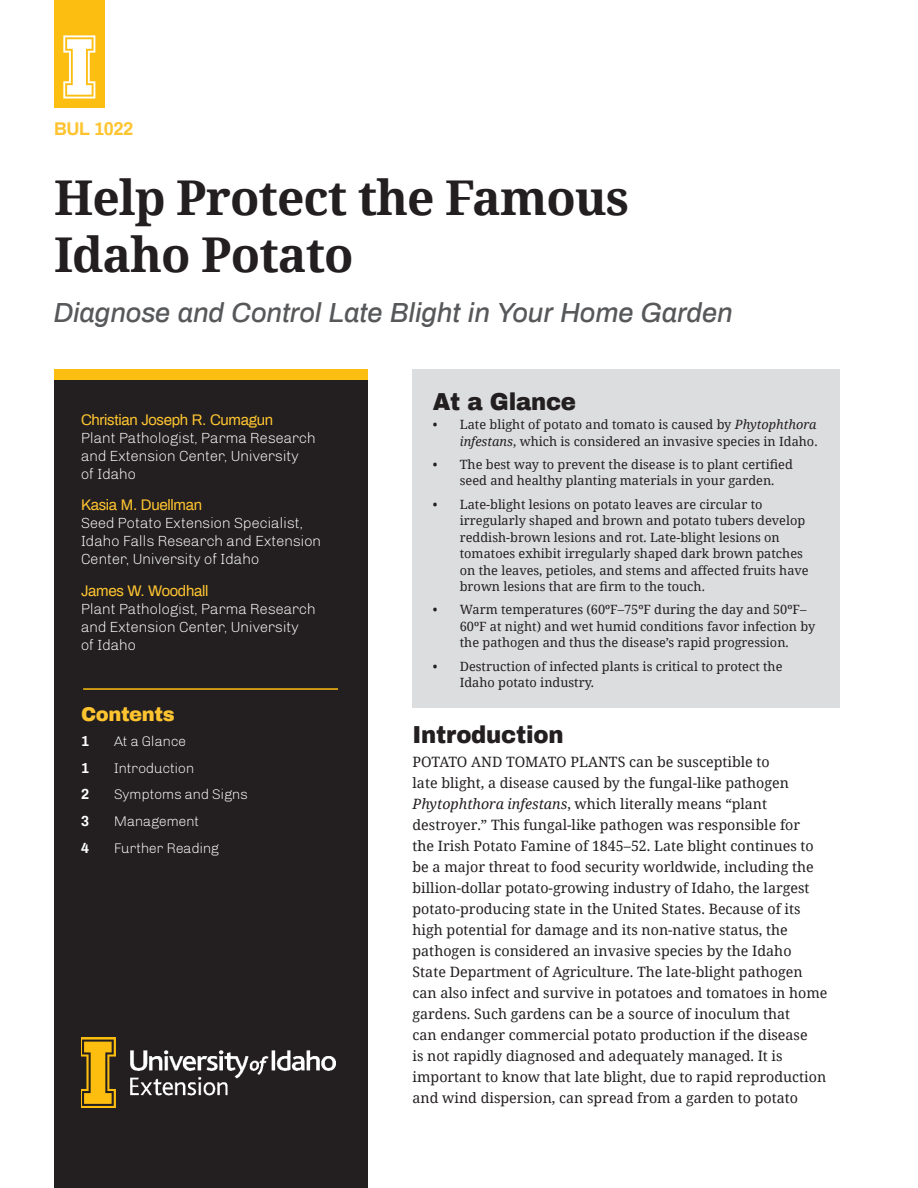
<style>
.page{position:relative;width:918px;height:1188px;background:#fff}
.page>*{position:absolute;margin:0;border:0;box-sizing:border-box;transform-origin:0 0}
.t1{font:700 48px/57.6px "Noto Serif";letter-spacing:-.02em;color:#231f20}
.t2{font:italic 500 27px "Archivo";color:#57585a}
.t3{font:900 24px "Archivo";letter-spacing:-.01em;color:#231f20;scale:.95 1}
.t4{font:900 19.5px "Archivo";letter-spacing:-.02em;color:#fec430}
.t5{font:700 18px "Archivo";letter-spacing:-.02em;color:#fec430}
.t6{font:300 15px/18px "Chivo";letter-spacing:-.02em;color:#fff}
.t7{font:15px "Archivo";letter-spacing:-.02em;color:#fec430}
.t8{font:14.25px/21px "Noto Serif";color:#231f20}
.t9{font:300 14.25px "Chivo";letter-spacing:-.02em;color:#fff}
.t10{font:700 14.25px "Archivo";color:#fff}
.t11{font:12.75px/16.5px "Noto Serif";color:#231f20}
.s1{font-style:italic}
</style>
<div class="page">
<div style="left:54px;top:380px;width:313px;height:808px;background:#231f20"></div>
<div style="left:54px;top:369px;width:313px;height:11px;background:#fdbe12"></div>
<img style="left:81px;top:1038px;width:255px;height:69px">
<div style="left:54px;top:0;width:51px;height:108px;background:#fdbe12"></div>
<svg style="left:63px;top:35px;width:32px;height:64px"></svg>
<hr style="left:83px;top:688px;width:255px;height:2px;background:#fdbe12">
<div style="left:413px;top:369px;width:427px;height:338px;background:#dcdddf"></div>
<p class="t5" style="left:54px;top:116px;width:81px">BUL 1022</p>
<h1 class="t1" style="left:54px;top:167px;width:577px">Help Protect the Famous<br>Idaho Potato</h1>
<h2 class="t2" style="left:54px;top:294px;width:680px">Diagnose and Control Late Blight in Your Home Garden</h2>
<p class="t7" style="left:81px;top:409px;width:194px">Christian Joseph R. Cumagun</p>
<p class="t6" style="left:81px;top:429px;width:237px">Plant Pathologist, Parma Research and Extension Center, University of Idaho</p>
<p class="t7" style="left:81px;top:495px;width:123px">Kasia M. Duellman</p>
<p class="t6" style="left:81px;top:514px;width:242px">Seed Potato Extension Specialist,<br>Idaho Falls Research and Extension<br>Center, University of Idaho</p>
<p class="t7" style="left:81px;top:580px;width:129px">James W. Woodhall</p>
<p class="t6" style="left:81px;top:600px;width:237px">Plant Pathologist, Parma Research and Extension Center, University of Idaho</p>
<h3 class="t4" style="left:81px;top:703px;width:95px">Contents</h3>
<p class="t10" style="left:81px;top:731px;width:9px">1</p>
<p class="t9" style="left:114px;top:733px;width:74px">At a Glance</p>
<p class="t10" style="left:81px;top:758px;width:9px">1</p>
<p class="t9" style="left:114px;top:760px;width:82px">Introduction</p>
<p class="t10" style="left:81px;top:785px;width:9px">2</p>
<p class="t9" style="left:114px;top:786px;width:135px">Symptoms and Signs</p>
<p class="t10" style="left:81px;top:811px;width:9px">3</p>
<p class="t9" style="left:114px;top:813px;width:87px">Management</p>
<p class="t10" style="left:81px;top:838px;width:9px">4</p>
<p class="t9" style="left:114px;top:839px;width:107px">Further Reading</p>
<h3 class="t3" style="left:433px;top:387px;width:152px">At a Glance</h3>
<p class="t11" style="left:433px;top:416px;width:386px;text-align:right">• Late blight of potato and tomato is caused by <span class="s1">Phytophthora infestans</span>, which is considered an invasive species in Idaho.</p>
<p class="t11" style="left:460px;top:455px;width:335px;text-indent:-27px">• The best way to prevent the disease is to plant certified seed and healthy planting materials in your garden.</p>
<p class="t11" style="left:460px;top:495px;width:350px;text-indent:-27px">• Late-blight lesions on potato leaves are circular to irregularly shaped and brown and potato tubers develop reddish-brown lesions and rot. Late-blight lesions on tomatoes exhibit irregularly shaped dark brown patches on the leaves, petioles, and stems and affected fruits have brown lesions that are firm to the touch.</p>
<p class="t11" style="left:460px;top:601px;width:357px;text-indent:-27px">• Warm temperatures (60ºF–75ºF during the day and 50ºF–<br>60ºF at night) and wet humid conditions favor infection by the pathogen and thus the disease’s rapid progression.</p>
<p class="t11" style="left:460px;top:657px;width:324px;text-indent:-27px">• Destruction of infected plants is critical to protect the<br>Idaho potato industry.</p>
<h3 class="t3" style="left:413px;top:721px;width:161px">Introduction</h3>
<p class="t8" style="left:413px;top:750px;width:417px">POTATO AND TOMATO PLANTS can be susceptible to<br>late blight, a disease caused by the fungal-like pathogen <span class="s1">Phytophthora infestans</span>, which literally means “plant destroyer.” This fungal-like pathogen was responsible for<br>the Irish Potato Famine of 1845–52. Late blight continues to be a major threat to food security worldwide, including the billion-dollar potato-growing industry of Idaho, the largest potato-producing state in the United States. Because of its high potential for damage and its non-native status, the pathogen is considered an invasive species by the Idaho State Department of Agriculture. The late-blight pathogen can also infect and survive in potatoes and tomatoes in home gardens. Such gardens can be a source of inoculum that<br>can endanger commercial potato production if the disease<br>is not rapidly diagnosed and adequately managed. It is important to know that late blight, due to rapid reproduction and wind dispersion, can spread from a garden to potato</p>
</div>
